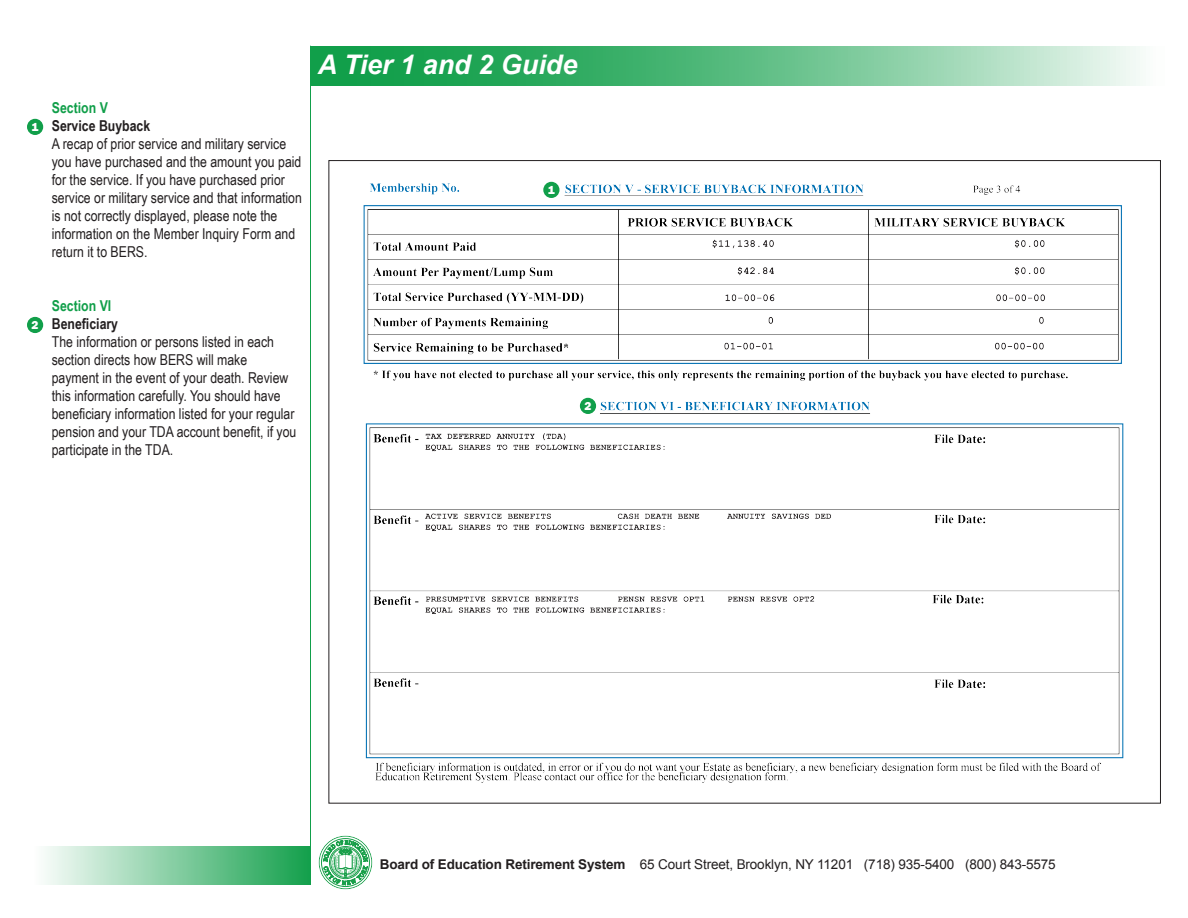
<style>
.page{position:relative;width:1188px;height:918px;background:#fff}
.page>*{position:absolute;margin:0;border:0;box-sizing:border-box;transform-origin:0 0}
.t1{font:italic 700 27px "Arial";color:#fff}
.t2{font:15px/18px "Arial Narrow";color:#231f20}
.t3{font:700 15px "Arial Narrow";color:#231f20}
.t4{font:700 15px "Arial Narrow";color:#119f4a}
.t5{font:13.5px "Arial";letter-spacing:-.01em;color:#231f20}
.t6{font:800 12px "Franklin Gothic";color:#fff}
.s1{font-weight:700}
</style>
<div class="page">
<hr style="left:310px;top:46px;width:1px;height:838px;background:#119f4a">
<svg style="left:311px;top:46px;width:829px;height:40px;background:#63c088"></svg>
<div style="left:32px;top:846px;width:278px;height:38px;background:linear-gradient(to right,#fff,#14a04c)"></div>
<img style="left:363px;top:181px;width:761px;height:602px">
<div style="left:27px;top:119px;width:16px;height:16px;background:#119f4a;border-radius:50%"></div>
<div style="left:27px;top:317px;width:16px;height:16px;background:#119f4a;border-radius:50%"></div>
<div style="left:543px;top:182px;width:17px;height:16px;background:#119f4a;border-radius:50%"></div>
<div style="left:580px;top:398px;width:16px;height:16px;background:#119f4a;border-radius:50%"></div>
<svg style="left:319px;top:836px;width:53px;height:53px"></svg>
<p class="t6" style="left:32px;top:119px;width:9px">1</p>
<p class="t4" style="left:52px;top:97px;width:58px">Section V</p>
<p class="t3" style="left:52px;top:115px;width:100px">Service Buyback</p>
<p class="t2" style="left:52px;top:134px;width:252px">A recap of prior service and military service you have purchased and the amount you paid for the service. If you have purchased prior service or military service and that information is not correctly displayed, please note the information on the Member Inquiry Form and return it to BERS.</p>
<h1 class="t1" style="left:318px;top:47px;width:261px">A Tier 1 and 2 Guide</h1>
<p class="t6" style="left:548px;top:182px;width:9px">1</p>
<p class="t6" style="left:32px;top:317px;width:9px">2</p>
<p class="t4" style="left:52px;top:295px;width:61px">Section VI</p>
<p class="t3" style="left:52px;top:313px;width:68px">Beneficiary</p>
<p class="t2" style="left:52px;top:332px;width:246px">The information or persons listed in each section directs how BERS will make payment in the event of your death. Review this information carefully. You should have beneficiary information listed for your regular pension and your TDA account benefit, if you participate in the TDA.</p>
<p class="t6" style="left:584px;top:398px;width:9px">2</p>
<p class="t5" style="left:380px;top:855px;width:677px"><span class="s1">Board of Education Retirement System</span> 65 Court Street, Brooklyn, NY 11201 (718) 935-5400 (800) 843-5575</p>
</div>
